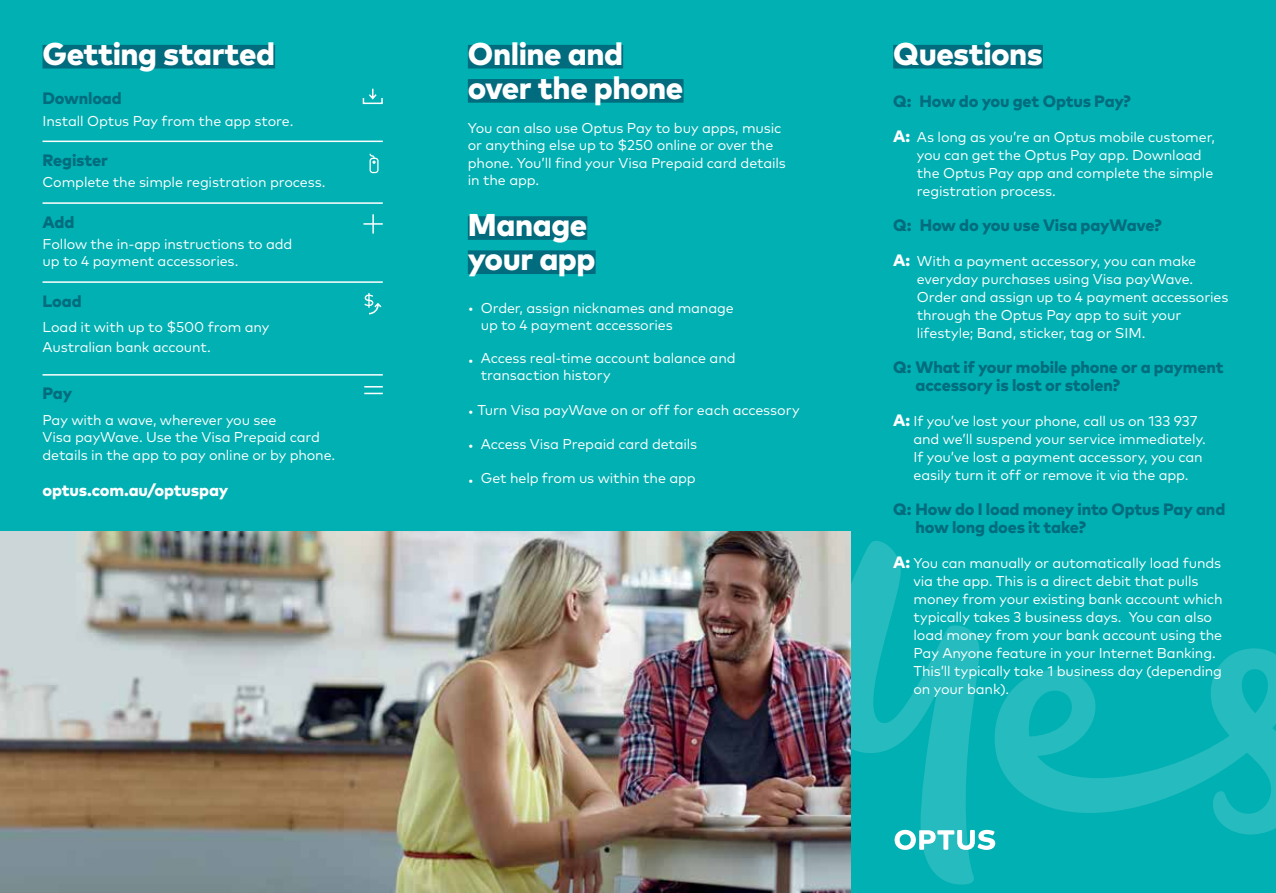
<style>
.page{position:relative;width:1276px;height:893px;background:#00b0b3}
.page>*{position:absolute;margin:0;border:0;box-sizing:border-box;transform-origin:0 0}
.t1{font:800 31.5px/34.2px "Mark OT";letter-spacing:-.015em;color:#fff}
.t2{font:800 16.5px/18px "Mark OT";letter-spacing:-.01em;color:#006c7d}
.t3{font:800 16.5px "Mark OT";letter-spacing:-.01em;color:#fff}
.t4{font:14.25px/18px "Mark OT";letter-spacing:-.01em;color:#fff}
.s1{font-weight:800;font-size:16.5px}
</style>
<div class="page">
<svg style="left:995px;top:648px;width:281px;height:186px"></svg>
<img style="left:0;top:531px;width:850px;height:362px">
<svg style="left:362px;top:88px;width:21px;height:17px"></svg>
<hr style="left:43px;top:141px;width:340px;height:1px;background:#fff">
<hr style="left:43px;top:202px;width:340px;height:2px;background:#fff">
<hr style="left:372px;top:214px;width:2px;height:20px;background:#fff">
<hr style="left:363px;top:223px;width:20px;height:2px;background:#fff">
<hr style="left:43px;top:281px;width:340px;height:2px;background:#fff">
<hr style="left:43px;top:374px;width:340px;height:2px;background:#fff">
<div style="left:43px;top:45px;width:232px;height:24px;background:#006c7d"></div>
<div style="left:468px;top:45px;width:155px;height:24px;background:#006c7d"></div>
<div style="left:468px;top:79px;width:215px;height:24px;background:#006c7d"></div>
<div style="left:468px;top:216px;width:119px;height:24px;background:#006c7d"></div>
<div style="left:468px;top:250px;width:127px;height:24px;background:#006c7d"></div>
<div style="left:893px;top:45px;width:150px;height:24px;background:#006c7d"></div>
<svg style="left:369px;top:154px;width:9px;height:19px"></svg>
<svg style="left:364px;top:293px;width:17px;height:21px"></svg>
<svg style="left:850px;top:541px;width:145px;height:344px"></svg>
<h1 class="t1" style="left:43px;top:35px;width:234px">Getting started</h1>
<h1 class="t1" style="left:468px;top:35px;width:217px">Online and over the phone</h1>
<p class="t4" style="left:468px;top:119px;width:319px;line-height:17.2px">You can also use Optus Pay to buy apps, music or anything else up to $250 online or over the phone. You’ll find your Visa Prepaid card details in the app.</p>
<h1 class="t1" style="left:468px;top:207px;width:129px">Manage your app</h1>
<p class="t4" style="left:481px;top:299px;width:255px;line-height:17.2px;text-indent:-13px">• Order, assign nicknames and manage up to 4 payment accessories</p>
<p class="t4" style="left:481px;top:349px;width:256px;line-height:17.2px;text-indent:-13px">• Access real-time account balance and transaction history</p>
<p class="t4" style="left:468px;top:400px;width:333px">• Turn Visa payWave on or off for each accessory</p>
<p class="t4" style="left:468px;top:435px;width:231px">• Access Visa Prepaid card details</p>
<p class="t4" style="left:468px;top:469px;width:229px">• Get help from us within the app</p>
<p class="t2" style="left:43px;top:89px;width:81px">Download</p>
<p class="t4" style="left:43px;top:111px;width:252px">Install Optus Pay from the app store.</p>
<p class="t2" style="left:43px;top:151px;width:67px">Register</p>
<p class="t4" style="left:43px;top:173px;width:284px">Complete the simple registration process.</p>
<p class="t2" style="left:43px;top:212px;width:33px">Add</p>
<p class="t4" style="left:43px;top:235px;width:251px;line-height:17.2px">Follow the in-app instructions to add up to 4 payment accessories.</p>
<p class="t2" style="left:43px;top:291px;width:41px">Load</p>
<p class="t4" style="left:43px;top:317px;width:228px;line-height:19.5px">Load it with up to $500 from any<br>Australian bank account.</p>
<p class="t2" style="left:43px;top:384px;width:31px">Pay</p>
<p class="t4" style="left:43px;top:411px;width:294px;line-height:17.2px">Pay with a wave, wherever you see<br>Visa payWave. Use the Visa Prepaid card details in the app to pay online or by phone.</p>
<p class="t3" style="left:43px;top:479px;width:187px">optus.com.au/optuspay</p>
<h1 class="t1" style="left:893px;top:35px;width:151px">Questions</h1>
<p class="t2" style="left:893px;top:91px;width:239px">Q: How do you get Optus Pay?</p>
<p class="t4" style="left:917px;top:128px;width:299px;text-indent:-24px"><span class="s1">A:</span> As long as you’re an Optus mobile customer, you can get the Optus Pay app. Download the Optus Pay app and complete the simple registration process.</p>
<p class="t2" style="left:893px;top:216px;width:270px">Q: How do you use Visa payWave?</p>
<p class="t4" style="left:917px;top:252px;width:313px;text-indent:-24px"><span class="s1">A:</span> With a payment accessory, you can make everyday purchases using Visa payWave.<br>Order and assign up to 4 payment accessories through the Optus Pay app to suit your lifestyle; Band, sticker, tag or SIM.</p>
<p class="t2" style="left:915px;top:358px;width:309px;text-indent:-22px">Q: What if your mobile phone or a payment accessory is lost or stolen?</p>
<p class="t4" style="left:913px;top:412px;width:294px;text-indent:-20px"><span class="s1">A:</span> If you’ve lost your phone, call us on 133 937 and we’ll suspend your service immediately.<br>If you’ve lost a payment accessory, you can easily turn it off or remove it via the app.</p>
<p class="t2" style="left:915px;top:500px;width:311px;text-indent:-22px">Q: How do I load money into Optus Pay and how long does it take?</p>
<p class="t4" style="left:913px;top:554px;width:310px;text-indent:-20px"><span class="s1">A:</span> You can manually or automatically load funds via the app. This is a direct debit that pulls money from your existing bank account which typically takes 3 business days. You can also load money from your bank account using the Pay Anyone feature in your Internet Banking.<br>This’ll typically take 1 business day (depending on your bank).</p>
</div>
